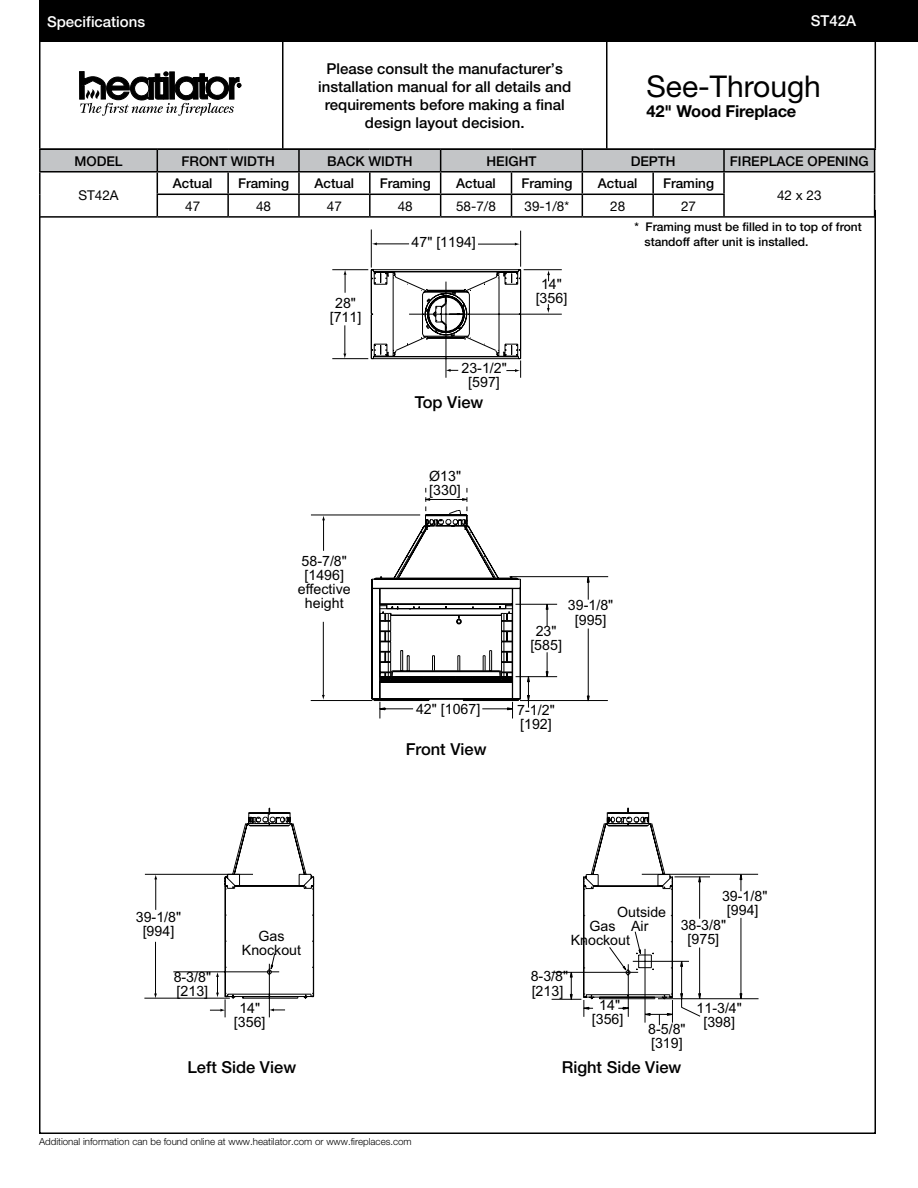
<style>
.page{position:relative;width:918px;height:1188px;background:#fff}
.page>*{position:absolute;margin:0;border:0;box-sizing:border-box;transform-origin:0 0}
.t1{font:30px "Helvetica Neue";color:#000}
.t2{font:500 16.5px "Helvetica Neue";color:#000}
.t3{font:700 16.5px "Helvetica Neue";letter-spacing:-.01em;color:#000}
.t4{font:500 15px/18px "Helvetica Neue";color:#000;text-align:center}
.t5{font:500 15px "Helvetica Neue";color:#fff}
.t6{font:14.25px/14.2px "Arial";color:#000;text-align:center}
.t7{font:500 13.5px "Helvetica Neue";color:#000}
.t8{font:13.5px "Helvetica Neue";color:#000}
.t9{font:500 12px/14.4px "Helvetica Neue";color:#000}
.t10{font:300 9.75px "Helvetica Neue";color:#000}
</style>
<div class="page">
<svg style="left:310px;top:514px;width:298px;height:205px"></svg>
<svg style="left:371px;top:487px;width:219px;height:223px"></svg>
<hr style="left:323px;top:622px;width:1px;height:74px;background:#000">
<svg style="left:322px;top:695px;width:3px;height:5px"></svg>
<hr style="left:323px;top:519px;width:1px;height:32px;background:#000">
<svg style="left:322px;top:515px;width:3px;height:5px"></svg>
<svg style="left:332px;top:230px;width:230px;height:148px"></svg>
<svg style="left:144px;top:808px;width:170px;height:210px"></svg>
<svg style="left:551px;top:808px;width:208px;height:218px"></svg>
<div style="left:39px;top:0;width:879px;height:42px;background:#000"></div>
<svg style="left:80px;top:72px;width:161px;height:44px"></svg>
<hr style="left:39px;top:42px;width:1px;height:106px;background:#000">
<hr style="left:282px;top:42px;width:2px;height:106px;background:#000">
<hr style="left:606px;top:42px;width:2px;height:106px;background:#000">
<hr style="left:875px;top:42px;width:1px;height:106px;background:#000">
<hr style="left:607px;top:148px;width:269px;height:2px;background:#000">
<hr style="left:39px;top:173px;width:2px;height:21px;background:#000">
<hr style="left:39px;top:194px;width:2px;height:22px;background:#000">
<hr style="left:39px;top:216px;width:118px;height:2px;background:#000">
<hr style="left:157px;top:216px;width:71px;height:2px;background:#000">
<hr style="left:228px;top:216px;width:71px;height:2px;background:#000">
<hr style="left:299px;top:216px;width:71px;height:2px;background:#000">
<hr style="left:370px;top:216px;width:71px;height:2px;background:#000">
<hr style="left:441px;top:216px;width:70px;height:2px;background:#000">
<hr style="left:511px;top:216px;width:71px;height:2px;background:#000">
<hr style="left:582px;top:216px;width:71px;height:2px;background:#000">
<hr style="left:653px;top:216px;width:71px;height:2px;background:#000">
<hr style="left:724px;top:216px;width:151px;height:2px;background:#000">
<hr style="left:39px;top:148px;width:118px;height:2px;background:#000">
<hr style="left:39px;top:150px;width:2px;height:21px;background:#000">
<hr style="left:157px;top:148px;width:71px;height:2px;background:#000">
<hr style="left:228px;top:148px;width:71px;height:2px;background:#000">
<hr style="left:299px;top:148px;width:71px;height:2px;background:#000">
<hr style="left:370px;top:148px;width:71px;height:2px;background:#000">
<hr style="left:441px;top:148px;width:70px;height:2px;background:#000">
<hr style="left:511px;top:148px;width:71px;height:2px;background:#000">
<hr style="left:582px;top:148px;width:71px;height:2px;background:#000">
<svg style="left:40px;top:149px;width:835px;height:68px"></svg>
<hr style="left:39px;top:171px;width:118px;height:2px;background:#000">
<hr style="left:157px;top:171px;width:71px;height:2px;background:#000">
<hr style="left:228px;top:171px;width:71px;height:2px;background:#000">
<hr style="left:299px;top:171px;width:71px;height:2px;background:#000">
<hr style="left:370px;top:171px;width:71px;height:2px;background:#000">
<hr style="left:441px;top:171px;width:70px;height:2px;background:#000">
<hr style="left:511px;top:171px;width:71px;height:2px;background:#000">
<hr style="left:582px;top:171px;width:71px;height:2px;background:#000">
<hr style="left:653px;top:171px;width:71px;height:2px;background:#000">
<hr style="left:724px;top:171px;width:151px;height:2px;background:#000">
<p class="t5" style="left:47px;top:12px;width:100px">Specifications</p>
<p class="t5" style="left:811px;top:12px;width:47px">ST42A</p>
<p class="t4" style="left:318px;top:60px;width:254px">Please consult the manufacturer’s installation manual for all details and requirements before making a final design layout decision.</p>
<h1 class="t1" style="left:646px;top:69px;width:176px">See-Through</h1>
<p class="t3" style="left:646px;top:101px;width:151px">42" Wood Fireplace</p>
<p class="t7" style="left:74px;top:153px;width:50px">MODEL</p>
<p class="t7" style="left:182px;top:153px;width:95px">FRONT WIDTH</p>
<p class="t7" style="left:327px;top:153px;width:87px">BACK WIDTH</p>
<p class="t7" style="left:487px;top:153px;width:52px">HEIGHT</p>
<p class="t7" style="left:631px;top:153px;width:47px">DEPTH</p>
<p class="t7" style="left:730px;top:153px;width:10px">fireplace</p>
<p class="t7" style="left:807px;top:153px;width:10px">opening</p>
<p class="t8" style="left:78px;top:187px;width:42px">ST42A</p>
<p class="t7" style="left:173px;top:175px;width:41px">Actual</p>
<p class="t7" style="left:238px;top:175px;width:53px">Framing</p>
<p class="t7" style="left:315px;top:175px;width:41px">Actual</p>
<p class="t7" style="left:380px;top:175px;width:53px">Framing</p>
<p class="t7" style="left:456px;top:175px;width:41px">Actual</p>
<p class="t7" style="left:521px;top:175px;width:53px">Framing</p>
<p class="t7" style="left:598px;top:175px;width:41px">Actual</p>
<p class="t7" style="left:663px;top:175px;width:53px">Framing</p>
<p class="t8" style="left:777px;top:187px;width:46px">42 x 23</p>
<p class="t8" style="left:185px;top:198px;width:17px">47</p>
<p class="t8" style="left:256px;top:198px;width:17px">48</p>
<p class="t8" style="left:327px;top:198px;width:17px">47</p>
<p class="t8" style="left:398px;top:198px;width:17px">48</p>
<p class="t8" style="left:456px;top:198px;width:41px">58-7/8</p>
<p class="t8" style="left:525px;top:198px;width:46px">39-1/8*</p>
<p class="t8" style="left:610px;top:198px;width:17px">28</p>
<p class="t8" style="left:681px;top:198px;width:17px">27</p>
<p class="t9" style="left:645px;top:220px;width:219px;text-indent:-10px">* Framing must be filled in to top of front standoff after unit is installed.</p>
<p class="t6" style="left:412px;top:235px;width:66px">47" [1194]</p>
<p class="t6" style="left:330px;top:296px;width:33px">28" [711]</p>
<p class="t6" style="left:298px;top:554px;width:54px">58-7/8" [1496] effective height</p>
<p class="t6" style="left:461px;top:361px;width:47px">23-1/2" [597]</p>
<p class="t2" style="left:415px;top:392px;width:70px">Top View</p>
<p class="t6" style="left:429px;top:469px;width:33px;text-align:left">Ø13" [330]</p>
<p class="t6" style="left:536px;top:277px;width:33px">14" [356]</p>
<p class="t6" style="left:416px;top:702px;width:66px">42" [1067]</p>
<p class="t2" style="left:406px;top:739px;width:82px">Front View</p>
<p class="t6" style="left:568px;top:599px;width:47px">39-1/8" [995]</p>
<p class="t6" style="left:530px;top:624px;width:33px">23" [585]</p>
<p class="t6" style="left:517px;top:703px;width:39px;text-align:left">7-1/2" [192]</p>
<p class="t6" style="left:136px;top:910px;width:47px">39-1/8" [994]</p>
<p class="t6" style="left:174px;top:970px;width:39px;text-align:left">8-3/8" [213]</p>
<p class="t6" style="left:242px;top:929px;width:61px">Gas<br>Knockout</p>
<p class="t6" style="left:234px;top:1001px;width:33px">14" [356]</p>
<p class="t6" style="left:617px;top:905px;width:51px">Outside<br>Air</p>
<p class="t6" style="left:571px;top:919px;width:61px">Gas<br>Knockout</p>
<p class="t6" style="left:722px;top:889px;width:47px">39-1/8"</p>
<p class="t6" style="left:727px;top:903px;width:33px">[994]</p>
<p class="t6" style="left:681px;top:918px;width:47px">38-3/8"</p>
<p class="t6" style="left:688px;top:932px;width:33px">[975]</p>
<p class="t6" style="left:531px;top:969px;width:39px;text-align:left">8-3/8" [213]</p>
<p class="t6" style="left:592px;top:998px;width:33px">14" [356]</p>
<p class="t6" style="left:648px;top:1022px;width:39px;text-align:left">8-5/8" [319]</p>
<p class="t6" style="left:697px;top:1001px;width:47px">11-3/4" [398]</p>
<p class="t2" style="left:188px;top:1058px;width:110px">Left Side View</p>
<p class="t2" style="left:562px;top:1058px;width:121px">Right Side View</p>
<p class="t10" style="left:39px;top:1135px;width:374px">Additional information can be found online at www.heatilator.com or www.fireplaces.com</p>
</div>
